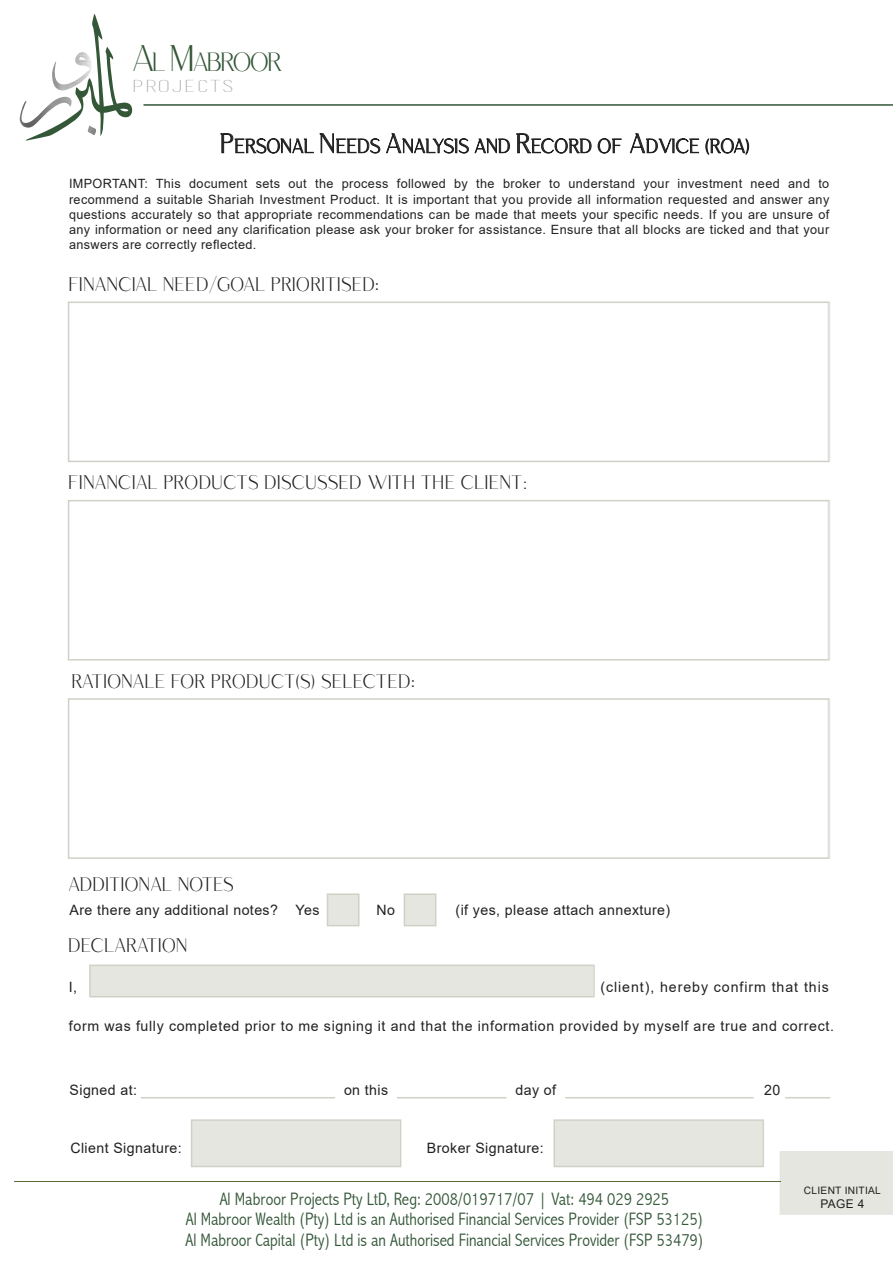
<style>
.page{position:relative;width:893px;height:1263px;background:#fff}
.page>*{position:absolute;margin:0;border:0;box-sizing:border-box;transform-origin:0 0}
.t1{font:26.25px "Saudagar";letter-spacing:-.05em;color:#345738}
.t2{font:19.5px "Saudagar";letter-spacing:.03em;color:#212121}
.t3{font:300 condensed 18px/20.9px "Abadi";color:#345738;text-align:center}
.t4{font:16.5px "basictitlefont";letter-spacing:.005em;color:#8b888a;scale:1.63 1}
.t5{font:14.25px "Arial";letter-spacing:.045em;color:#212121}
.t6{font:14.25px "Arial";letter-spacing:.065em;color:#212121}
.t7{font:12.75px/15.3px "Arial";letter-spacing:.03em;color:#212121;text-align:justify}
.t8{font:12px "Arial";color:#212121}
.t9{font:10.2px "Arial";letter-spacing:.03em;color:#212121}
.s1{font-size:36.9px}
.s2{font-size:27px}
.s3{font-family:"Arial";font-size:14.25px}
</style>
<div class="page">
<hr style="left:14px;top:1181px;width:766px;height:1px;background:#596b39">
<hr style="left:143px;top:104px;width:750px;height:2px;background:#345738">
<img style="left:19px;top:101px;width:7px;height:27px">
<svg style="left:26px;top:14px;width:107px;height:127px"></svg>
<svg style="left:220px;top:133px;width:290px;height:21px"></svg>
<svg style="left:516px;top:133px;width:106px;height:21px"></svg>
<svg style="left:630px;top:133px;width:69px;height:21px"></svg>
<svg style="left:705px;top:138px;width:44px;height:17px"></svg>
<div style="left:780px;top:1151px;width:113px;height:64px;background:#e5e6e0"></div>
<div style="left:191px;top:1119px;width:210px;height:48px;background:#e5e6e0"></div>
<div style="left:404px;top:893px;width:32px;height:33px;background:#e5e6e0"></div>
<div style="left:327px;top:893px;width:32px;height:33px;background:#e5e6e0"></div>
<div style="left:89px;top:964px;width:505px;height:33px;background:#e5e6e0"></div>
<div style="left:553px;top:1119px;width:211px;height:48px;background:#e5e6e0"></div>
<hr style="left:141px;top:1097px;width:194px;height:1px;background:#535b32">
<hr style="left:397px;top:1097px;width:110px;height:1px;background:#535b32">
<hr style="left:565px;top:1097px;width:189px;height:1px;background:#535b32">
<hr style="left:785px;top:1097px;width:45px;height:1px;background:#535b32">
<h1 class="t1" style="left:134px;top:50px;width:150px"><span class="s1">A</span>L <span class="s1">M</span>ABROOR</h1>
<p class="t4" style="left:132px;top:77px;width:64px">PROJECTS</p>
<h2 class="t2" style="left:221px;top:137px;width:531px"><span class="s2">P</span>ERSONAL <span class="s2">N</span>EEDS <span class="s2">A</span>NALYSIS AND <span class="s2">R</span>ECORD OF <span class="s2">A</span>DVICE (ROA)</h2>
<p class="t7" style="left:69px;top:176px;width:762px">IMPORTANT: This document sets out the process followed by the broker to understand your investment need and to recommend a suitable Shariah Investment Product. It is important that you provide all information requested and answer any questions accurately so that appropriate recommendations can be made that meets your specific needs. If you are unsure of any information or need any clarification please ask your broker for assistance. Ensure that all blocks are ticked and that your answers are correctly reflected.</p>
<h2 class="t2" style="left:69px;top:276px;width:312px">FINANCIAL NEED/GOAL PRIORITISED:</h2>
<h2 class="t2" style="left:69px;top:473px;width:460px">FINANCIAL PRODUCTS DISCUSSED WITH THE CLIENT<span class="s3">:</span></h2>
<h2 class="t2" style="left:72px;top:672px;width:345px">RATIONALE FOR PRODUCT(S) SELECTED:</h2>
<h2 class="t2" style="left:69px;top:875px;width:166px">ADDITIONAL NOTES</h2>
<p class="t5" style="left:70px;top:900px;width:251px">Are there any additional notes? Yes</p>
<p class="t5" style="left:376px;top:900px;width:20px">No</p>
<p class="t5" style="left:456px;top:900px;width:216px">(if yes, please attach annexture)</p>
<h2 class="t2" style="left:69px;top:937px;width:120px">DECLARATION</h2>
<p class="t5" style="left:69px;top:977px;width:10px">I,</p>
<p class="t6" style="left:600px;top:977px;width:230px">(client), hereby confirm that this</p>
<p class="t5" style="left:69px;top:1016px;width:766px">form was fully completed prior to me signing it and that the information provided by myself are true and correct.</p>
<p class="t5" style="left:70px;top:1080px;width:69px">Signed at:</p>
<p class="t5" style="left:344px;top:1080px;width:46px">on this</p>
<p class="t5" style="left:515px;top:1080px;width:42px">day of</p>
<p class="t5" style="left:764px;top:1080px;width:18px">20</p>
<p class="t5" style="left:70px;top:1138px;width:113px">Client Signature:</p>
<p class="t5" style="left:427px;top:1138px;width:118px">Broker Signature:</p>
<p class="t3" style="left:186px;top:1188px;width:519px">Al Mabroor Projects Pty LtD, Reg: 2008/019717/07 | Vat: 494 029 2925<br>Al Mabroor Wealth (Pty) Ltd is an Authorised Financial Services Provider (FSP 53125)<br>Al Mabroor Capital (Pty) Ltd is an Authorised Financial Services Provider (FSP 53479)</p>
<p class="t9" style="left:804px;top:1183px;width:78px">CLIENT INITIAL</p>
<p class="t8" style="left:820px;top:1195px;width:45px">PAGE 4</p>
</div>
